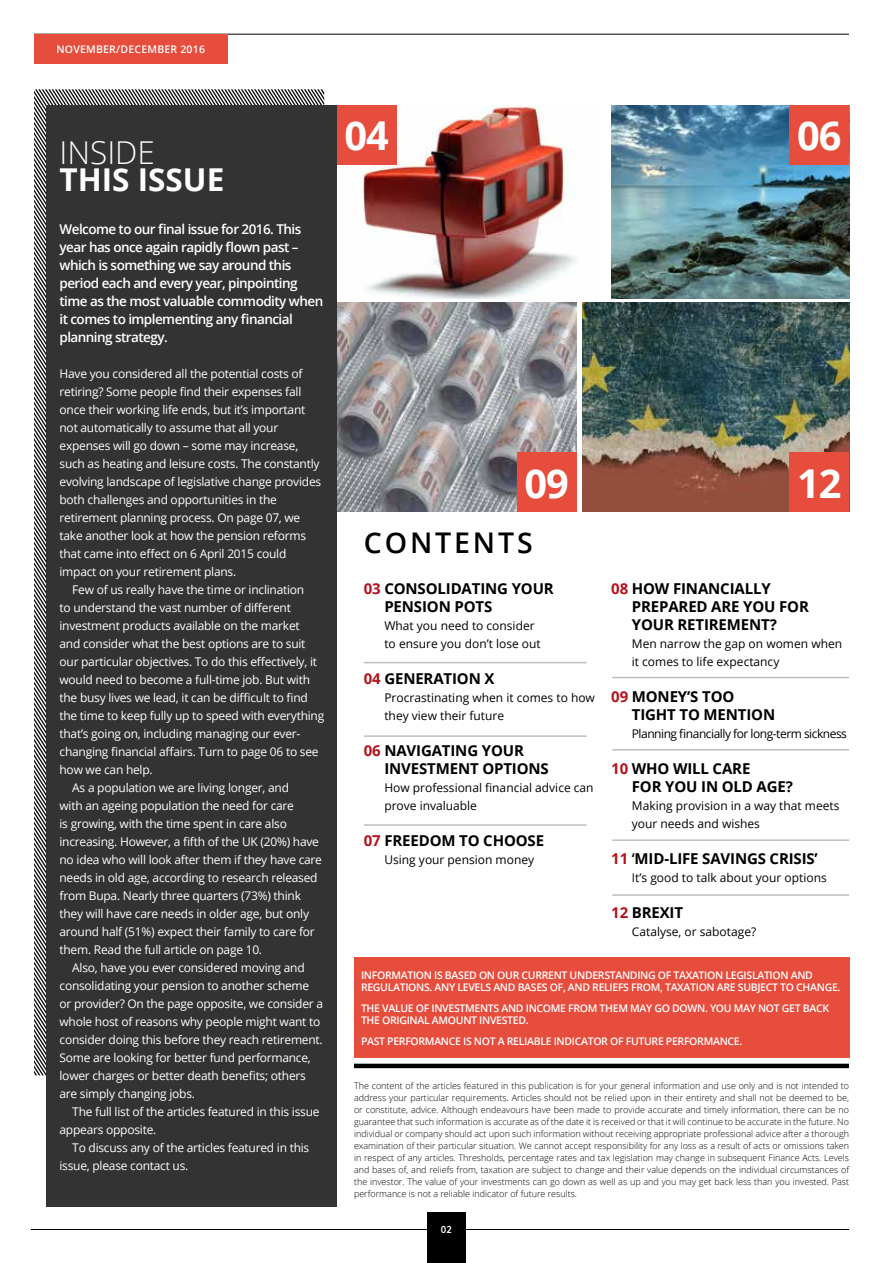
<style>
.page{position:relative;width:893px;height:1263px;background:#fff}
.page>*{position:absolute;margin:0;border:0;box-sizing:border-box;transform-origin:0 0}
.t1{font:700 39.75px "Open Sans";letter-spacing:-.03em;color:#fff}
.t2{font:700 31.5px "Open Sans";color:#fff}
.t3{font:300 31.5px "Open Sans";color:#fff}
.t4{font:600 28.5px "Open Sans";letter-spacing:.1em;color:#000}
.t5{font:700 15px/18px "Open Sans";letter-spacing:-.01em;color:#000}
.t6{font:600 13.5px/18px "Open Sans";letter-spacing:-.04em;color:#fff}
.t7{font:12px/18px "Open Sans";letter-spacing:-.02em;color:#fff}
.t8{font:12px/18px "Open Sans";color:#000}
.t9{font:12px "Open Sans";letter-spacing:-.04em;color:#000}
.t10{font:600 10.5px/12px "Open Sans";letter-spacing:-.03em;color:#fff}
.t11{font:600 10.5px "Open Sans";letter-spacing:.02em;color:#fff}
.t12{font:600 10.5px "Proxima Nova Cond";color:#fff}
.t13{font:300 9px/12px "Open Sans";color:#000;text-align:justify}
.s1{color:#b5121b}
.s2{font-weight:600}
</style>
<div class="page">
<svg style="left:34px;top:89px;width:291px;height:986px"></svg>
<hr style="left:31px;top:1229px;width:818px;height:1px;background:#000">
<img style="left:362px;top:105px;width:215px;height:193px">
<img style="left:611px;top:105px;width:238px;height:193px">
<img style="left:337px;top:303px;width:239px;height:209px">
<img style="left:582px;top:303px;width:267px;height:209px">
<div style="left:47px;top:105px;width:290px;height:1102px;background:#333334"></div>
<hr style="left:34px;top:34px;width:815px;height:1px;background:#000">
<div style="left:427px;top:1212px;width:39px;height:51px;background:#000"></div>
<hr style="left:364px;top:735px;width:222px;height:2px;background:#bcbec0">
<hr style="left:364px;top:662px;width:222px;height:1px;background:#bcbec0">
<hr style="left:612px;top:677px;width:237px;height:1px;background:#bcbec0">
<hr style="left:612px;top:749px;width:237px;height:1px;background:#bcbec0">
<hr style="left:612px;top:839px;width:237px;height:2px;background:#bcbec0">
<hr style="left:612px;top:894px;width:237px;height:2px;background:#bcbec0">
<hr style="left:364px;top:824px;width:222px;height:2px;background:#bcbec0">
<hr style="left:354px;top:1064px;width:495px;height:4px;background:#000">
<div style="left:354px;top:958px;width:495px;height:100px;background:#e74d3d"></div>
<div style="left:34px;top:34px;width:193px;height:29px;background:#e74d3d"></div>
<div style="left:337px;top:105px;width:59px;height:60px;background:#e74d3d"></div>
<div style="left:790px;top:105px;width:59px;height:60px;background:#e74d3d"></div>
<div style="left:790px;top:453px;width:59px;height:59px;background:#e74d3d"></div>
<div style="left:517px;top:453px;width:59px;height:59px;background:#e74d3d"></div>
<p class="t11" style="left:56px;top:42px;width:150px">NOVEMBER/DECEMBER 2016</p>
<h2 class="t3" style="left:60px;top:130px;width:97px">INSIDE</h2>
<h2 class="t2" style="left:60px;top:157px;width:166px">THIS ISSUE</h2>
<p class="t6" style="left:60px;top:220px;width:265px">Welcome to our final issue for 2016. This year has once again rapidly flown past – which is something we say around this period each and every year, pinpointing time as the most valuable commodity when it comes to implementing any financial planning strategy.</p>
<p class="t7" style="left:60px;top:364px;width:263px">Have you considered all the potential costs of retiring? Some people find their expenses fall once their working life ends, but it’s important not automatically to assume that all your expenses will go down – some may increase, such as heating and leisure costs. The constantly evolving landscape of legislative change provides both challenges and opportunities in the retirement planning process. On page 07, we take another look at how the pension reforms that came into effect on 6 April 2015 could impact on your retirement plans.</p>
<p class="t7" style="left:72px;top:580px;width:234px">Few of us really have the time or inclination</p>
<p class="t7" style="left:60px;top:598px;width:233px">to understand the vast number of different</p>
<p class="t7" style="left:60px;top:616px;width:242px">investment products available on the market</p>
<p class="t7" style="left:60px;top:634px;width:247px">and consider what the best options are to suit</p>
<p class="t7" style="left:60px;top:652px;width:259px">our particular objectives. To do this effectively, it</p>
<p class="t7" style="left:60px;top:670px;width:252px">would need to become a full-time job. But with</p>
<p class="t7" style="left:60px;top:688px;width:250px">the busy lives we lead, it can be difficult to find</p>
<p class="t7" style="left:60px;top:706px;width:266px">the time to keep fully up to speed with everything</p>
<p class="t7" style="left:60px;top:724px;width:242px">that’s going on, including managing our ever-</p>
<p class="t7" style="left:60px;top:742px;width:261px">changing financial affairs. Turn to page 06 to see</p>
<p class="t7" style="left:60px;top:760px;width:95px">how we can help.</p>
<p class="t7" style="left:72px;top:778px;width:218px">As a population we are living longer, and</p>
<p class="t7" style="left:60px;top:796px;width:236px">with an ageing population the need for care</p>
<p class="t7" style="left:60px;top:814px;width:229px">is growing, with the time spent in care also</p>
<p class="t7" style="left:60px;top:832px;width:261px">increasing. However, a fifth of the UK (20%) have</p>
<p class="t7" style="left:60px;top:850px;width:264px">no idea who will look after them if they have care</p>
<p class="t7" style="left:60px;top:868px;width:260px">needs in old age, according to research released</p>
<p class="t7" style="left:60px;top:886px;width:243px">from Bupa. Nearly three quarters (73%) think</p>
<p class="t7" style="left:60px;top:904px;width:251px">they will have care needs in older age, but only</p>
<p class="t7" style="left:60px;top:922px;width:257px">around half (51%) expect their family to care for</p>
<p class="t7" style="left:60px;top:940px;width:204px">them. Read the full article on page 10.</p>
<p class="t7" style="left:72px;top:958px;width:234px">Also, have you ever considered moving and</p>
<p class="t7" style="left:60px;top:976px;width:251px">consolidating your pension to another scheme</p>
<p class="t7" style="left:60px;top:994px;width:265px">or provider? On the page opposite, we consider a</p>
<p class="t7" style="left:60px;top:1012px;width:262px">whole host of reasons why people might want to</p>
<p class="t7" style="left:60px;top:1030px;width:265px">consider doing this before they reach retirement.</p>
<p class="t7" style="left:60px;top:1048px;width:253px">Some are looking for better fund performance,</p>
<p class="t7" style="left:60px;top:1066px;width:248px">lower charges or better death benefits; others</p>
<p class="t7" style="left:60px;top:1084px;width:137px">are simply changing jobs.</p>
<p class="t7" style="left:72px;top:1102px;width:249px">The full list of the articles featured in this issue</p>
<p class="t7" style="left:60px;top:1120px;width:98px">appears opposite.</p>
<p class="t7" style="left:72px;top:1138px;width:239px">To discuss any of the articles featured in this</p>
<p class="t7" style="left:60px;top:1156px;width:130px">issue, please contact us.</p>
<h1 class="t1" style="left:345px;top:108px;width:46px">04</h1>
<h1 class="t1" style="left:797px;top:108px;width:46px">06</h1>
<h1 class="t1" style="left:524px;top:455px;width:46px">09</h1>
<h1 class="t1" style="left:797px;top:455px;width:46px">12</h1>
<h3 class="t4" style="left:364px;top:523px;width:170px">CONTENTS</h3>
<p class="t5" style="left:384px;top:579px;width:171px;text-indent:-21px"><span class="s1">03</span> CONSOLIDATING YOUR<br>PENSION POTS</p>
<p class="t8" style="left:384px;top:616px;width:158px">What you need to consider to ensure you don’t lose out</p>
<p class="t5" style="left:364px;top:669px;width:132px"><span class="s1">04</span> GENERATION X</p>
<p class="t8" style="left:384px;top:688px;width:212px">Procrastinating when it comes to how they view their future</p>
<p class="t5" style="left:384px;top:741px;width:166px;text-indent:-21px"><span class="s1">06</span> NAVIGATING YOUR<br>INVESTMENT OPTIONS</p>
<p class="t8" style="left:384px;top:778px;width:211px">How professional financial advice can prove invaluable</p>
<p class="t5" style="left:364px;top:831px;width:182px"><span class="s1">07</span> FREEDOM TO CHOOSE</p>
<p class="t8" style="left:384px;top:850px;width:151px">Using your pension money</p>
<p class="t5" style="left:632px;top:579px;width:179px;text-indent:-21px"><span class="s1">08</span> HOW FINANCIALLY<br>PREPARED ARE YOU FOR<br>YOUR RETIREMENT?</p>
<p class="t8" style="left:632px;top:634px;width:212px">Men narrow the gap on women when it comes to life expectancy</p>
<p class="t5" style="left:632px;top:687px;width:145px;text-indent:-21px"><span class="s1">09</span> MONEY’S TOO<br>TIGHT TO MENTION</p>
<p class="t9" style="left:632px;top:725px;width:217px">Planning financially for long-term sickness</p>
<p class="t5" style="left:632px;top:759px;width:163px;text-indent:-21px"><span class="s1">10</span> WHO WILL CARE<br>FOR YOU IN OLD AGE?</p>
<p class="t8" style="left:632px;top:796px;width:209px">Making provision in a way that meets your needs and wishes</p>
<p class="t5" style="left:611px;top:849px;width:208px"><span class="s1">11</span> <span class="s2">‘</span>MID-LIFE SAVINGS CRISIS’</p>
<p class="t8" style="left:632px;top:868px;width:196px">It’s good to talk about your options</p>
<p class="t5" style="left:611px;top:903px;width:73px"><span class="s1">12</span> BREXIT</p>
<p class="t8" style="left:632px;top:922px;width:126px">Catalyse, or sabotage?</p>
<p class="t10" style="left:361px;top:969px;width:481px">INFORMATION IS BASED ON OUR CURRENT UNDERSTANDING OF TAXATION LEGISLATION AND<br>REGULATIONS. ANY LEVELS AND BASES OF, AND RELIEFS FROM, TAXATION ARE SUBJECT TO CHANGE.</p>
<p class="t10" style="left:361px;top:1002px;width:470px">THE VALUE OF INVESTMENTS AND INCOME FROM THEM MAY GO DOWN. YOU MAY NOT GET BACK<br>THE ORIGINAL AMOUNT INVESTED.</p>
<p class="t10" style="left:361px;top:1035px;width:383px">PAST PERFORMANCE IS NOT A RELIABLE INDICATOR OF FUTURE PERFORMANCE.</p>
<p class="t13" style="left:354px;top:1079px;width:497px">The content of the articles featured in this publication is for your general information and use only and is not intended to address your particular requirements. Articles should not be relied upon in their entirety and shall not be deemed to be, or constitute, advice. Although endeavours have been made to provide accurate and timely information, there can be no guarantee that such information is accurate as of the date it is received or that it will continue to be accurate in the future. No individual or company should act upon such information without receiving appropriate professional advice after a thorough examination of their particular situation. We cannot accept responsibility for any loss as a result of acts or omissions taken in respect of any articles. Thresholds, percentage rates and tax legislation may change in subsequent Finance Acts. Levels and bases of, and reliefs from, taxation are subject to change and their value depends on the individual circumstances of the investor. The value of your investments can go down as well as up and you may get back less than you invested. Past performance is not a reliable indicator of future results.</p>
<p class="t12" style="left:441px;top:1223px;width:12px">02</p>
</div>
